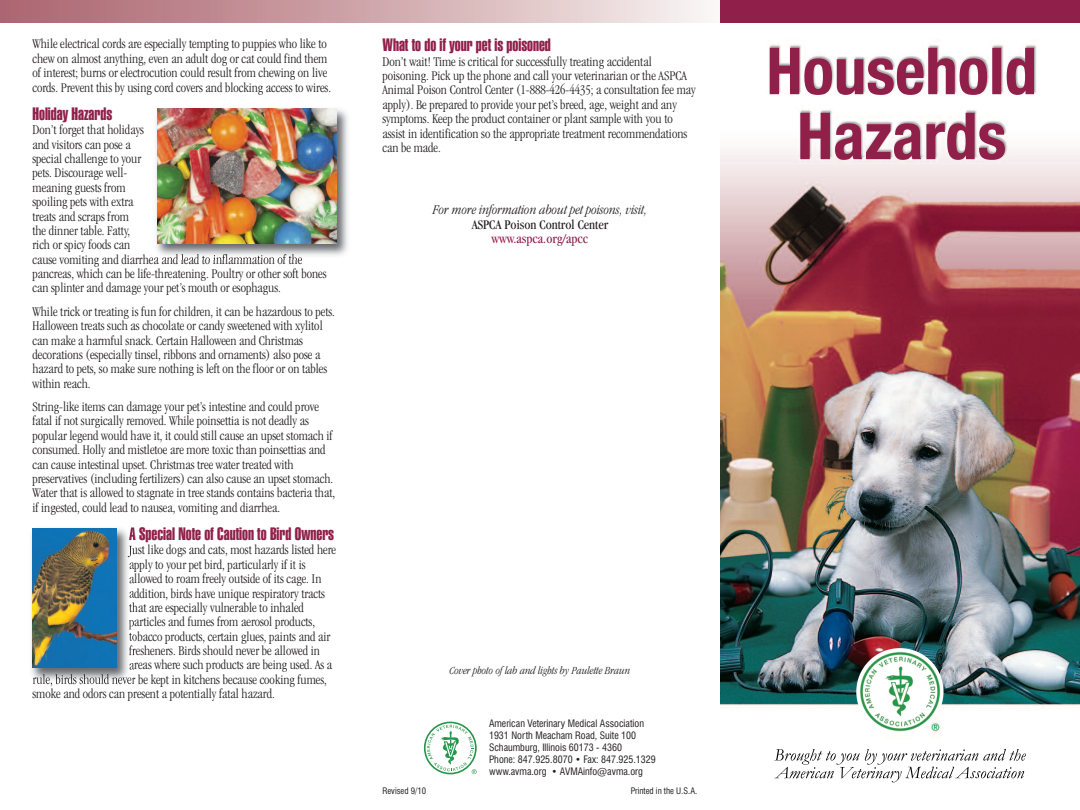
<style>
.page{position:relative;width:1080px;height:810px;background:#fff}
.page>*{position:absolute;margin:0;border:0;box-sizing:border-box;transform-origin:0 0}
.t1{font:17.5px "Swiss 911 BT Extra Compressed";color:#90204a}
.t2{font:300 condensed 13.75px/14.4px "Garamond";color:#231f20}
.t3{font:italic 300 condensed 13.75px "Garamond";color:#231f20}
.t4{font:condensed 13.75px "Garamond";color:#231f20}
.t5{font:condensed 13.75px "Garamond";color:#90204a}
.t6{font:italic 300 condensed 11.25px "Garamond";color:#231f20}
.t7{font:condensed 10px/12px "Swiss 721 BT";color:#231f20}
.t8{font:condensed 8.75px "Swiss 721 BT";color:#231f20}
</style>
<div class="page">
<div style="left:0;top:0;width:732px;height:22px;background:linear-gradient(to right,#a8606b,#f9f3f1)"></div>
<img style="left:720px;top:44px;width:360px;height:739px">
<img style="left:856px;top:648px;width:88px;height:87px;border-radius:50%">
<div style="left:720px;top:0;width:360px;height:23px;background:#90204a"></div>
<img style="left:774px;top:749px;width:22px;height:12px">
<img style="left:983px;top:749px;width:23px;height:12px">
<img style="left:775px;top:767px;width:25px;height:11px">
<img style="left:991px;top:767px;width:20px;height:11px">
<img style="left:770px;top:48px;width:217px;height:47px">
<div style="left:424px;top:722px;width:53px;height:52px;border:2px solid #25964a;border-radius:50%"></div>
<svg style="left:427px;top:725px;width:50px;height:49px"></svg>
<img style="left:152px;top:108px;width:196px;height:151px">
<img style="left:158px;top:109px;width:179px;height:134px">
<img style="left:31px;top:528px;width:102px;height:156px">
<img style="left:129px;top:527px;width:4px;height:14px">
<svg style="left:128px;top:545px;width:5px;height:24px"></svg>
<svg style="left:130px;top:576px;width:3px;height:7px"></svg>
<svg style="left:129px;top:590px;width:4px;height:22px"></svg>
<svg style="left:129px;top:620px;width:4px;height:35px"></svg>
<svg style="left:130px;top:663px;width:3px;height:7px"></svg>
<img style="left:33px;top:674px;width:35px;height:10px">
<img style="left:32px;top:528px;width:85px;height:140px">
<p class="t2" style="left:32px;top:38px;width:300px">While electrical cords are especially tempting to puppies who like to chew on almost anything, even an adult dog or cat could find them of interest; burns or electrocution could result from chewing on live cords. Prevent this by using cord covers and blocking access to wires.</p>
<p class="t1" style="left:32px;top:107px;width:81px">Holiday Hazards</p>
<p class="t2" style="left:32px;top:124px;width:296px">Don’t forget that holidays<br>and visitors can pose a<br>special challenge to your<br>pets. Discourage well-<br>meaning guests from<br>spoiling pets with extra<br>treats and scraps from<br>the dinner table. Fatty,<br>rich or spicy foods can<br>cause vomiting and diarrhea and lead to inflammation of the pancreas, which can be life-threatening. Poultry or other soft bones can splinter and damage your pet’s mouth or esophagus.</p>
<p class="t2" style="left:32px;top:305px;width:304px">While trick or treating is fun for children, it can be hazardous to pets.<br>Halloween treats such as chocolate or candy sweetened with xylitol can make a harmful snack. Certain Halloween and Christmas decorations (especially tinsel, ribbons and ornaments) also pose a hazard to pets, so make sure nothing is left on the floor or on tables within reach.</p>
<p class="t2" style="left:32px;top:401px;width:304px">String-like items can damage your pet’s intestine and could prove fatal if not surgically removed. While poinsettia is not deadly as popular legend would have it, it could still cause an upset stomach if consumed. Holly and mistletoe are more toxic than poinsettias and can cause intestinal upset. Christmas tree water treated with preservatives (including fertilizers) can also cause an upset stomach.<br>Water that is allowed to stagnate in tree stands contains bacteria that, if ingested, could lead to nausea, vomiting and diarrhea.</p>
<p class="t1" style="left:129px;top:527px;width:207px">A Special Note of Caution to Bird Owners</p>
<p class="t2" style="left:129px;top:544px;width:209px">Just like dogs and cats, most hazards listed here</p>
<p class="t2" style="left:129px;top:558px;width:178px">apply to your pet bird, particularly if it is</p>
<p class="t2" style="left:129px;top:573px;width:194px">allowed to roam freely outside of its cage. In</p>
<p class="t2" style="left:129px;top:587px;width:198px">addition, birds have unique respiratory tracts</p>
<p class="t2" style="left:129px;top:601px;width:177px">that are especially vulnerable to inhaled</p>
<p class="t2" style="left:129px;top:616px;width:188px">particles and fumes from aerosol products,</p>
<p class="t2" style="left:129px;top:630px;width:203px">tobacco products, certain glues, paints and air</p>
<p class="t2" style="left:129px;top:645px;width:193px">fresheners. Birds should never be allowed in</p>
<p class="t2" style="left:129px;top:659px;width:205px">areas where such products are being used. As a</p>
<p class="t2" style="left:32px;top:673px;width:296px">rule, birds should never be kept in kitchens because cooking fumes,</p>
<p class="t2" style="left:32px;top:688px;width:244px">smoke and odors can present a potentially fatal hazard.</p>
<p class="t1" style="left:382px;top:39px;width:170px">What to do if your pet is poisoned</p>
<p class="t2" style="left:382px;top:55px;width:315px">Don’t wait! Time is critical for successfully treating accidental poisoning. Pick up the phone and call your veterinarian or the ASPCA Animal Poison Control Center (1-888-426-4435; a consultation fee may apply). Be prepared to provide your pet’s breed, age, weight and any symptoms. Keep the product container or plant sample with you to assist in identification so the appropriate treatment recommendations can be made.</p>
<p class="t3" style="left:433px;top:205px;width:216px">For more information about pet poisons, visit,</p>
<p class="t4" style="left:472px;top:219px;width:138px">ASPCA Poison Control Center</p>
<p class="t5" style="left:492px;top:234px;width:98px">www.aspca.org/apcc</p>
<p class="t6" style="left:449px;top:666px;width:183px">Cover photo of lab and lights by Paulette Braun</p>
<p class="t7" style="left:489px;top:718px;width:168px">American Veterinary Medical Association 1931 North Meacham Road, Suite 100<br>Schaumburg, Illinois 60173 - 4360<br>Phone: 847.925.8070 • Fax: 847.925.1329 www.avma.org • AVMAinfo@avma.org</p>
<p class="t8" style="left:382px;top:788px;width:45px">Revised 9/10</p>
<p class="t8" style="left:631px;top:788px;width:68px">Printed in the U.S.A.</p>
</div>
